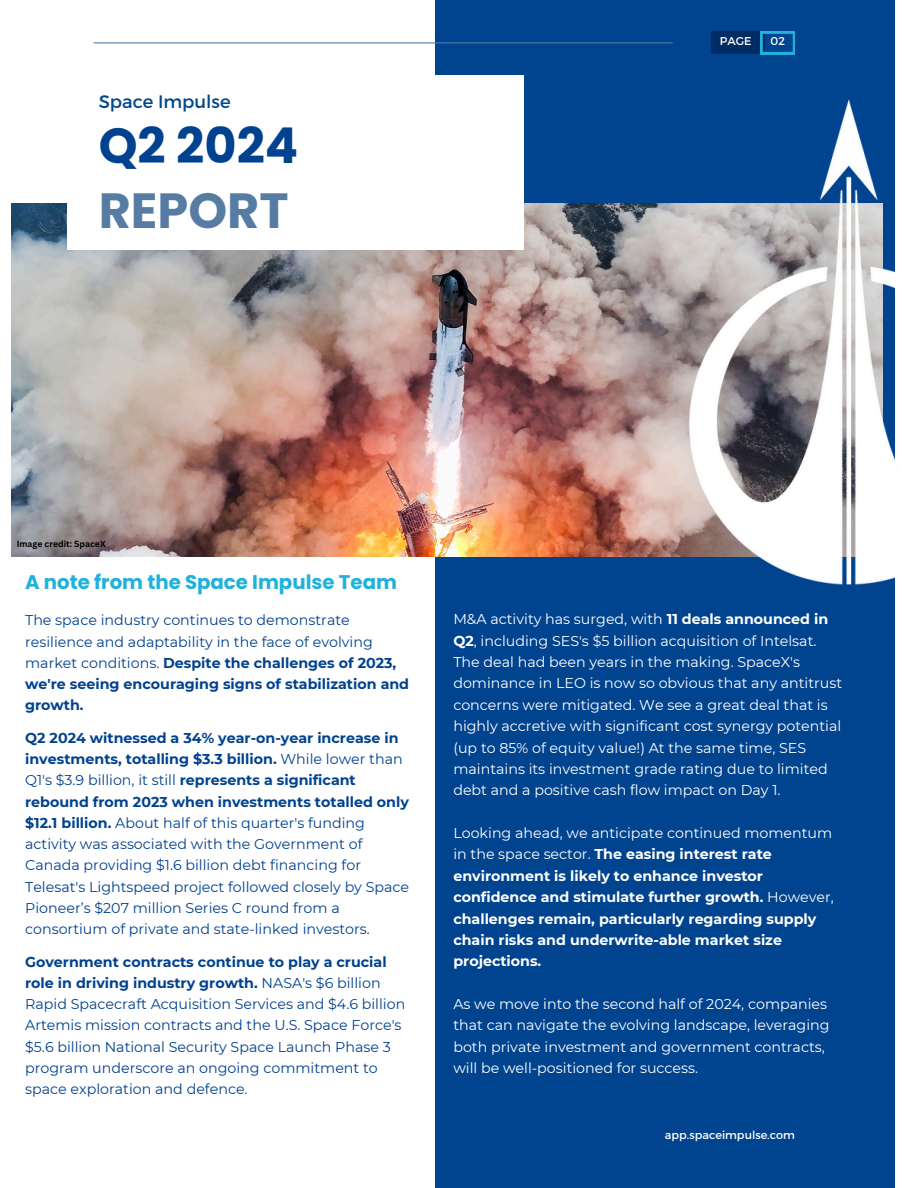
<style>
.page{position:relative;width:918px;height:1188px;background:#fff}
.page>*{position:absolute;margin:0;border:0;box-sizing:border-box;transform-origin:0 0}
.t1{font:700 49.35px "Poppins";color:#00428f}
.t2{font:700 49.35px "Poppins";color:#567ca3}
.t3{font:700 19.8px "Poppins";color:#21b1db}
.t4{font:18px "Montserrat";color:#00468b}
.t5{font:14.25px/21.3px "Montserrat";color:#00428f}
.t6{font:14.25px/21.3px "Montserrat";color:#fff}
.t7{font:700 14.25px/21.3px "Montserrat";color:#fff}
.t8{font:11.25px "Montserrat";color:#fff}
.t9{font:700 8.7px "Canva Sans";color:#000}
.s1{font-weight:700}
.s2{font-weight:400}
</style>
<div class="page">
<div style="left:435px;top:0;width:459px;height:1188px;background:#00438e"></div>
<img style="left:11px;top:203px;width:647px;height:354px">
<div style="left:68px;top:75px;width:456px;height:174px;background:#fff"></div>
<div style="left:711px;top:32px;width:54px;height:22px;background:#002c66"></div>
<svg style="left:761px;top:32px;width:34px;height:22px"></svg>
<img style="left:658px;top:92px;width:237px;height:561px">
<hr style="left:94px;top:42px;width:579px;height:1px;background:#567ca3">
<h4 class="t4" style="left:99px;top:90px;width:133px">Space Impulse</h4>
<h4 class="t1" style="left:99px;top:112px;width:201px">Q2 2024</h4>
<h4 class="t2" style="left:99px;top:177px;width:191px">REPORT</h4>
<h4 class="t8" style="left:720px;top:34px;width:33px">PAGE</h4>
<h6 class="t8" style="left:771px;top:34px;width:16px">02</h6>
<h4 class="t9" style="left:17px;top:537px;width:90px">Image credit: SpaceX</h4>
<h4 class="t3" style="left:25px;top:568px;width:373px">A note from the Space Impulse Team</h4>
<h3 class="t5" style="left:25px;top:610px;width:386px">The space industry continues to demonstrate resilience and adaptability in the face of evolving market conditions. <span class="s1">Despite the challenges of 2023, we're seeing encouraging signs of stabilization and growth.</span></h3>
<h1 class="t5" style="left:25px;top:727px;width:386px"><span class="s1">Q2 2024 witnessed a 34% year-on-year increase in investments, totalling $3.3 billion.</span> While lower than Q1's $3.9 billion, it still <span class="s1">represents a significant rebound from 2023 when investments totalled only $12.1 billion.</span> About half of this quarter's funding activity was associated with the Government of Canada providing $1.6 billion debt financing for Telesat's Lightspeed project followed closely by Space Pioneer’s $207 million Series C round from a consortium of private and state-linked investors.</h1>
<h1 class="t5" style="left:25px;top:951px;width:382px"><span class="s1">Government contracts continue to play a crucial role in driving industry growth.</span> NASA's $6 billion Rapid Spacecraft Acquisition Services and $4.6 billion Artemis mission contracts and the U.S. Space Force's $5.6 billion National Security Space Launch Phase 3 program underscore an ongoing commitment to space exploration and defence.</h1>
<p class="t6" style="left:453px;top:609px;width:390px">M&amp;A activity has surged, with <span class="s1">11 deals announced in Q2</span>, including SES's $5 billion acquisition of Intelsat.<br>The deal had been years in the making. SpaceX's dominance in LEO is now so obvious that any antitrust concerns were mitigated. We see a great deal that is highly accretive with significant cost synergy potential (up to 85% of equity value!) At the same time, SES maintains its investment grade rating due to limited debt and a positive cash flow impact on Day 1.</p>
<p class="t7" style="left:453px;top:822px;width:382px"><span class="s2">Looking ahead, we anticipate continued momentum in the space sector.</span> The easing interest rate environment is likely to enhance investor confidence and stimulate further growth. <span class="s2">However, </span>challenges remain, particularly regarding supply chain risks and underwrite-able market size projections.</p>
<h2 class="t6" style="left:453px;top:993px;width:378px">As we move into the second half of 2024, companies that can navigate the evolving landscape, leveraging both private investment and government contracts, will be well-positioned for success.</h2>
<p class="t8" style="left:665px;top:1127px;width:131px">app.spaceimpulse.com</p>
</div>
